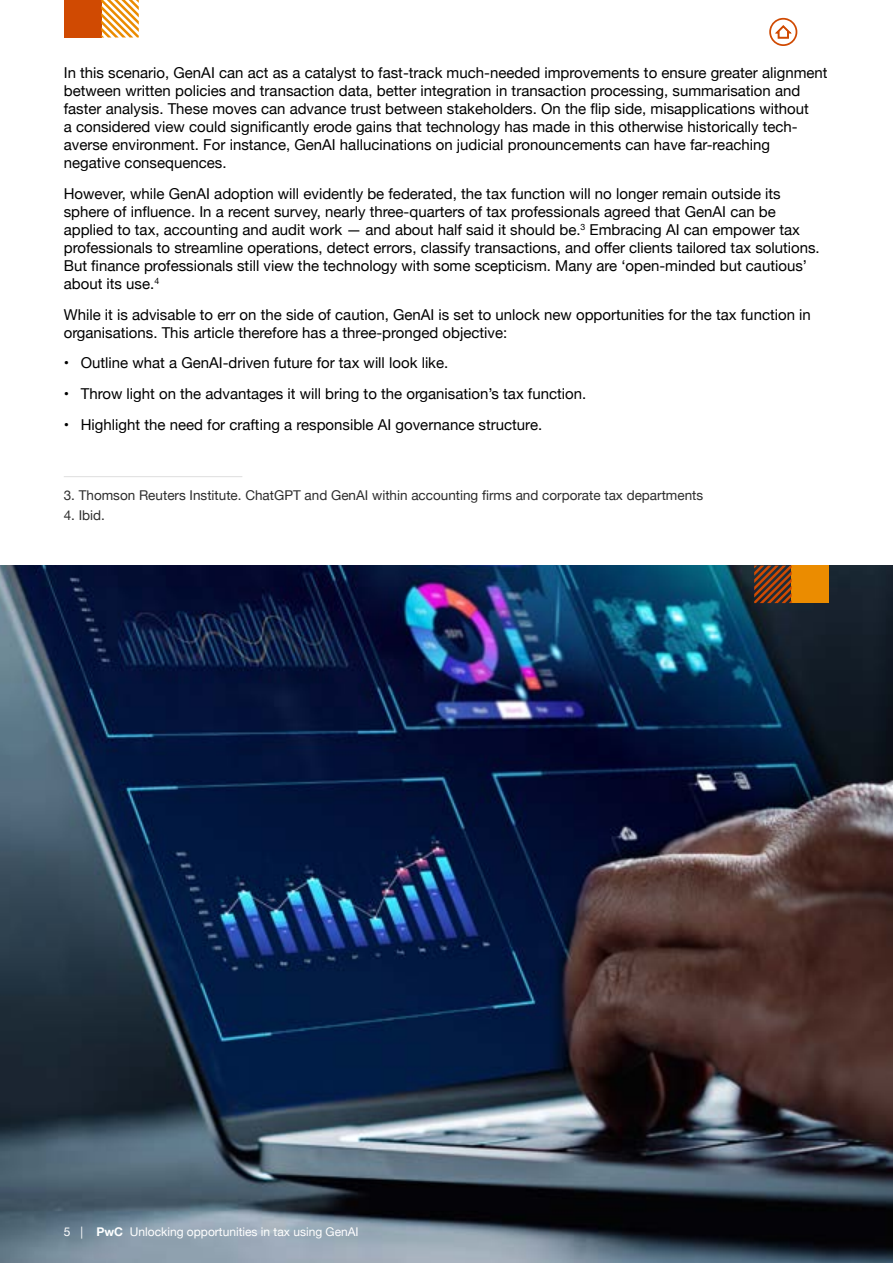
<style>
.page{position:relative;width:893px;height:1263px;background:#fff}
.page>*{position:absolute;margin:0;border:0;box-sizing:border-box;transform-origin:0 0}
.t1{font:15px/18px "Helvetica Neue";color:#000}
.t2{font:13.5px "Helvetica Neue";color:#2d2d2d}
.t3{font:12px "Helvetica Neue";color:#fff}
.s1{font-weight:700}
</style>
<div class="page">
<img style="left:0;top:566px;width:893px;height:697px">
<div style="left:64px;top:0;width:37px;height:38px;background:#d04a02"></div>
<svg style="left:101px;top:0;width:38px;height:38px"></svg>
<div style="left:792px;top:566px;width:37px;height:37px;background:#eb8c00"></div>
<svg style="left:754px;top:566px;width:38px;height:37px"></svg>
<hr style="left:64px;top:476px;width:178px;height:1px;background:#dedede">
<svg style="left:769px;top:18px;width:28px;height:28px"></svg>
<p class="t1" style="left:64px;top:65px;width:765px">In this scenario, GenAI can act as a catalyst to fast-track much-needed improvements to ensure greater alignment between written policies and transaction data, better integration in transaction processing, summarisation and faster analysis. These moves can advance trust between stakeholders. On the flip side, misapplications without<br>a considered view could significantly erode gains that technology has made in this otherwise historically tech&shy;averse environment. For instance, GenAI hallucinations on judicial pronouncements can have far-reaching negative consequences.</p>
<p class="t1" style="left:64px;top:185px;width:757px">However, while GenAI adoption will evidently be federated, the tax function will no longer remain outside its sphere of influence. In a recent survey, nearly three-quarters of tax professionals agreed that GenAI can be applied to tax, accounting and audit work — and about half said it should be.<sup>3</sup> Embracing AI can empower tax professionals to streamline operations, detect errors, classify transactions, and offer clients tailored tax solutions.<br>But finance professionals still view the technology with some scepticism. Many are ‘open-minded but cautious’ about its use.<sup>4</sup></p>
<p class="t1" style="left:64px;top:306px;width:749px">While it is advisable to err on the side of caution, GenAI is set to unlock new opportunities for the tax function in organisations. This article therefore has a three-pronged objective:</p>
<p class="t1" style="left:64px;top:355px;width:386px">• Outline what a GenAI-driven future for tax will look like.</p>
<p class="t1" style="left:64px;top:386px;width:524px">• Throw light on the advantages it will bring to the organisation’s tax function.</p>
<p class="t1" style="left:64px;top:416px;width:480px">• Highlight the need for crafting a responsible AI governance structure.</p>
<p class="t2" style="left:64px;top:485px;width:641px">3. Thomson Reuters Institute. ChatGPT and GenAI within accounting firms and corporate tax departments</p>
<p class="t2" style="left:64px;top:506px;width:43px">4. Ibid.</p>
<p class="t3" style="left:64px;top:1223px;width:296px">5 | <span class="s1">PwC</span> Unlocking opportunities in tax using GenAI</p>
</div>
